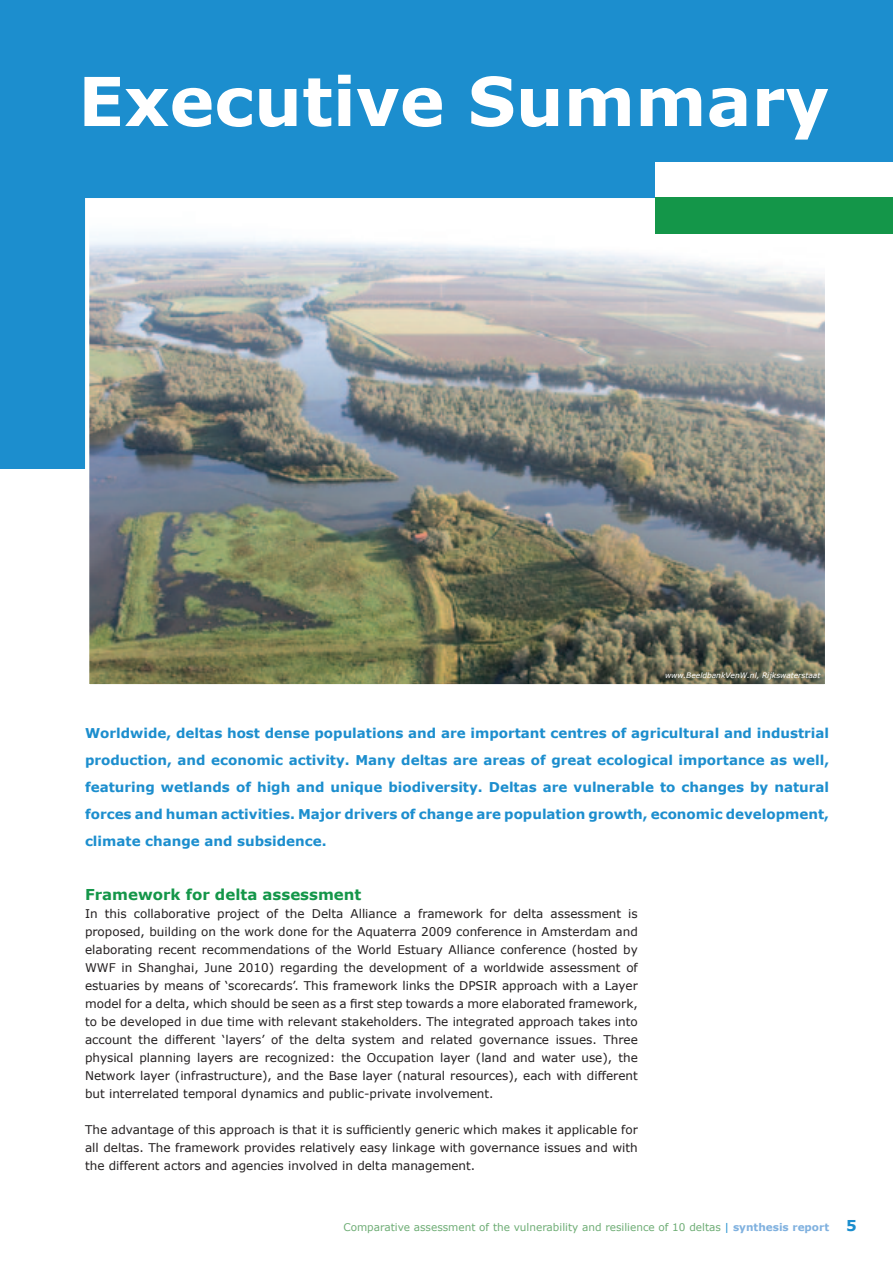
<style>
.page{position:relative;width:893px;height:1263px;background:#fff}
.page>*{position:absolute;margin:0;border:0;box-sizing:border-box;transform-origin:0 0}
.t1{font:700 67.5px "Verdana";color:#fff}
.t2{font:700 15px "Verdana";color:#149649}
.t3{font:700 13.5px/27px "Verdana";color:#1c8ece;text-align:justify}
.t4{font:12px/18px "Verdana";color:#231f20;text-align:justify}
.t5{font:10.5px "Verdana";color:#6ead75}
.t6{font:italic 7.5px "Verdana";color:#fff}
.s1{color:#1c8ece}
.s2{font-weight:700;color:#80b1df}
.s3{font-weight:700;font-size:15px;color:#1c8ece}
</style>
<div class="page">
<div style="left:0;top:0;width:893px;height:468px;background:#1c8ece"></div>
<div style="left:656px;top:162px;width:237px;height:414px;background:#fff"></div>
<img style="left:90px;top:203px;width:734px;height:480px">
<div style="left:85px;top:198px;width:744px;height:490px;border:4px solid #fff"></div>
<div style="left:656px;top:198px;width:237px;height:36px;background:#149649"></div>
<h1 class="t1" style="left:78px;top:58px;width:752px">Executive Summary</h1>
<p class="t6" style="left:665px;top:670px;width:157px">www.BeeldbankVenW.nl, Rijkswaterstaat</p>
<p class="t3" style="left:85px;top:720px;width:746px">Worldwide, deltas host dense populations and are important centres of agricultural and industrial production, and economic activity. Many deltas are areas of great ecological importance as well, featuring wetlands of high and unique biodiversity. Deltas are vulnerable to changes by natural forces and human activities. Major drivers of change are population growth, economic development, climate change and subsidence.</p>
<p class="t2" style="left:85px;top:885px;width:278px">Framework for delta assessment</p>
<p class="t4" style="left:85px;top:905px;width:554px">In this collaborative project of the Delta Alliance a framework for delta assessment is proposed, building on the work done for the Aquaterra 2009 conference in Amsterdam and elaborating recent recommendations of the World Estuary Alliance conference (hosted by WWF in Shanghai, June 2010) regarding the development of a worldwide assessment of estuaries by means of ‘scorecards’. This framework links the DPSIR approach with a Layer model for a delta, which should be seen as a first step towards a more elaborated framework, to be developed in due time with relevant stakeholders. The integrated approach takes into account the different ‘layers’ of the delta system and related governance issues. Three physical planning layers are recognized: the Occupation layer (land and water use), the Network layer (infrastructure), and the Base layer (natural resources), each with different but interrelated temporal dynamics and public-private involvement.</p>
<p class="t4" style="left:85px;top:1121px;width:554px">The advantage of this approach is that it is sufficiently generic which makes it applicable for all deltas. The framework provides relatively easy linkage with governance issues and with the different actors and agencies involved in delta management.</p>
<p class="t5" style="left:343px;top:1220px;width:515px">Comparative assessment of the vulnerability and resilience of 10 deltas <span class="s1">|</span> <span class="s2">synthesis report</span> <span class="s3">5</span></p>
</div>
